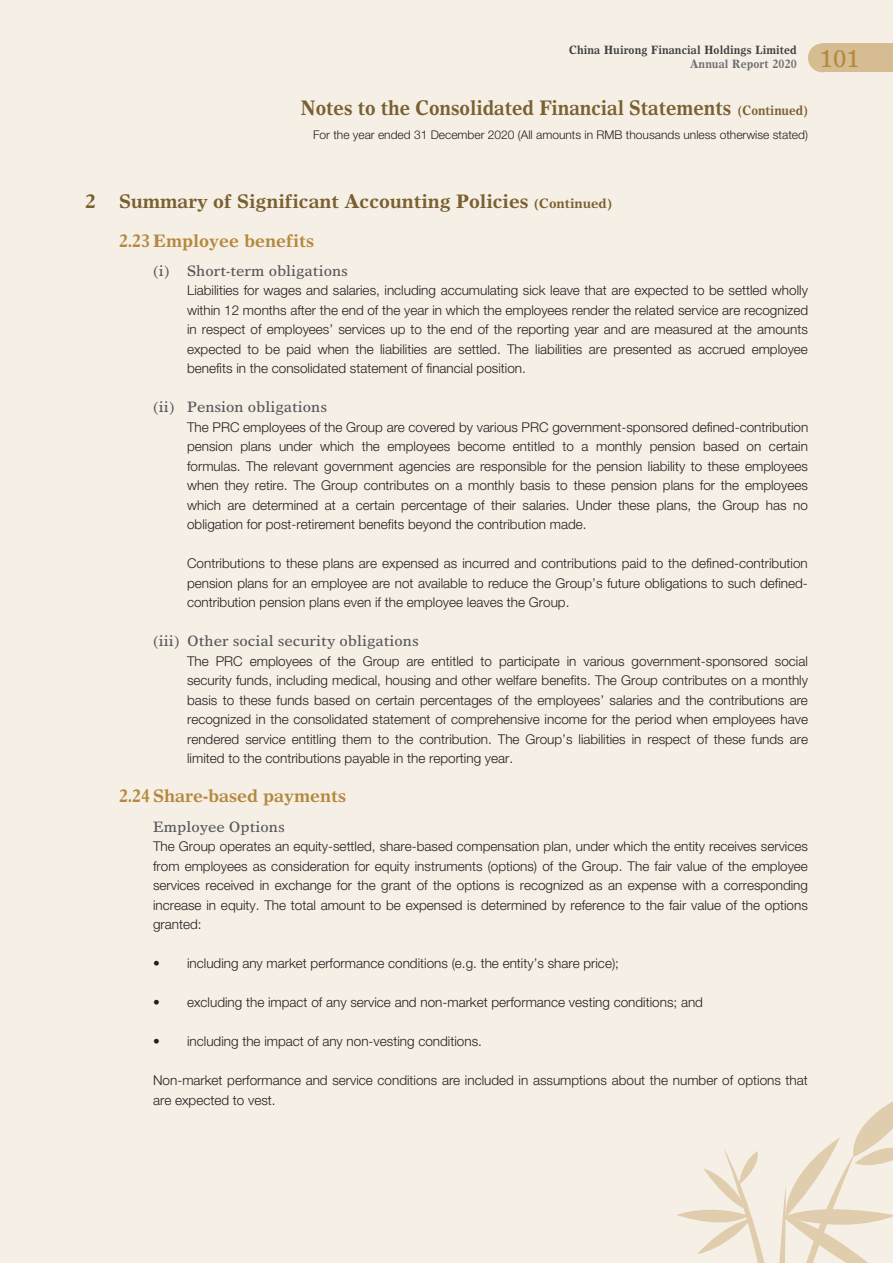
<style>
.page{position:relative;width:893px;height:1263px;background:#f6efe5}
.page>*{position:absolute;margin:0;border:0;box-sizing:border-box;transform-origin:0 0}
.t1{font:700 21px "Times Europa LT Std";color:#7a6030;scale:.9 1}
.t2{font:700 19.5px "Times Europa LT Std";color:#7a6030}
.t3{font:700 18px "Times Europa LT Std";color:#b4893f;scale:.9 1}
.t4{font:15px "Times Europa LT Std";color:#57585a}
.t5{font:300 13.5px/19.5px "Helvetica Neue LT Std";color:#231f20;text-align:justify}
.t6{font:300 12px "Helvetica Neue LT Std";color:#231f20}
.t7{font:700 12px/14.4px "Times Europa LT Std";letter-spacing:.01em;color:#3e3e3f;scale:.9 1}
.s1{color:#6c6d70}
.s2{font-weight:400;font-size:24px;color:#b4893f}
.s3{font-size:13.5px}
</style>
<div class="page">
<div style="left:808px;top:43px;width:29px;height:29px;background:#d6bc92;border-radius:50%"></div>
<div style="left:823px;top:43px;width:70px;height:29px;background:#d6bc92"></div>
<svg style="left:677px;top:1101px;width:216px;height:162px"></svg>
<p class="t7" style="left:690px;top:42px;width:190px;text-indent:-121px">China Huirong Financial Holdings Limited<br><span class="s1">Annual Report 2020</span> <span class="s2">101</span></p>
<h1 class="t1" style="left:301px;top:95px;width:565px">Notes to the Consolidated Financial Statements <span class="s3">(Continued)</span></h1>
<p class="t6" style="left:313px;top:128px;width:496px">For the year ended 31 December 2020 (All amounts in RMB thousands unless otherwise stated)</p>
<h2 class="t2" style="left:85px;top:189px;width:528px">2 Summary of Significant Accounting Policies <span class="s3">(Continued)</span></h2>
<h3 class="t3" style="left:119px;top:229px;width:218px">2.23 Employee benefits</h3>
<p class="t4" style="left:153px;top:262px;width:196px">(i) Short-term obligations</p>
<p class="t5" style="left:187px;top:280px;width:623px">Liabilities for wages and salaries, including accumulating sick leave that are expected to be settled wholly within 12 months after the end of the year in which the employees render the related service are recognized in respect of employees’ services up to the end of the reporting year and are measured at the amounts expected to be paid when the liabilities are settled. The liabilities are presented as accrued employee benefits in the consolidated statement of financial position.</p>
<p class="t4" style="left:153px;top:398px;width:175px">(ii) Pension obligations</p>
<p class="t5" style="left:187px;top:417px;width:623px">The PRC employees of the Group are covered by various PRC government-sponsored defined-contribution pension plans under which the employees become entitled to a monthly pension based on certain formulas. The relevant government agencies are responsible for the pension liability to these employees when they retire. The Group contributes on a monthly basis to these pension plans for the employees which are determined at a certain percentage of their salaries. Under these plans, the Group has no obligation for post-retirement benefits beyond the contribution made.</p>
<p class="t5" style="left:187px;top:553px;width:622px">Contributions to these plans are expensed as incurred and contributions paid to the defined-contribution pension plans for an employee are not available to reduce the Group’s future obligations to such defined&shy;contribution pension plans even if the employee leaves the Group.</p>
<p class="t4" style="left:153px;top:632px;width:267px">(iii) Other social security obligations</p>
<p class="t5" style="left:187px;top:651px;width:622px">The PRC employees of the Group are entitled to participate in various government-sponsored social security funds, including medical, housing and other welfare benefits. The Group contributes on a monthly basis to these funds based on certain percentages of the employees’ salaries and the contributions are recognized in the consolidated statement of comprehensive income for the period when employees have rendered service entitling them to the contribution. The Group’s liabilities in respect of these funds are limited to the contributions payable in the reporting year.</p>
<h3 class="t3" style="left:119px;top:785px;width:254px">2.24 Share-based payments</h3>
<p class="t4" style="left:153px;top:817px;width:133px">Employee Options</p>
<p class="t5" style="left:153px;top:836px;width:656px">The Group operates an equity-settled, share-based compensation plan, under which the entity receives services from employees as consideration for equity instruments (options) of the Group. The fair value of the employee services received in exchange for the grant of the options is recognized as an expense with a corresponding increase in equity. The total amount to be expensed is determined by reference to the fair value of the options granted:</p>
<p class="t5" style="left:153px;top:953px;width:467px">• including any market performance conditions (e.g. the entity’s share price);</p>
<p class="t5" style="left:153px;top:992px;width:551px">• excluding the impact of any service and non-market performance vesting conditions; and</p>
<p class="t5" style="left:153px;top:1031px;width:330px">• including the impact of any non-vesting conditions.</p>
<p class="t5" style="left:153px;top:1070px;width:656px">Non-market performance and service conditions are included in assumptions about the number of options that are expected to vest.</p>
</div>
